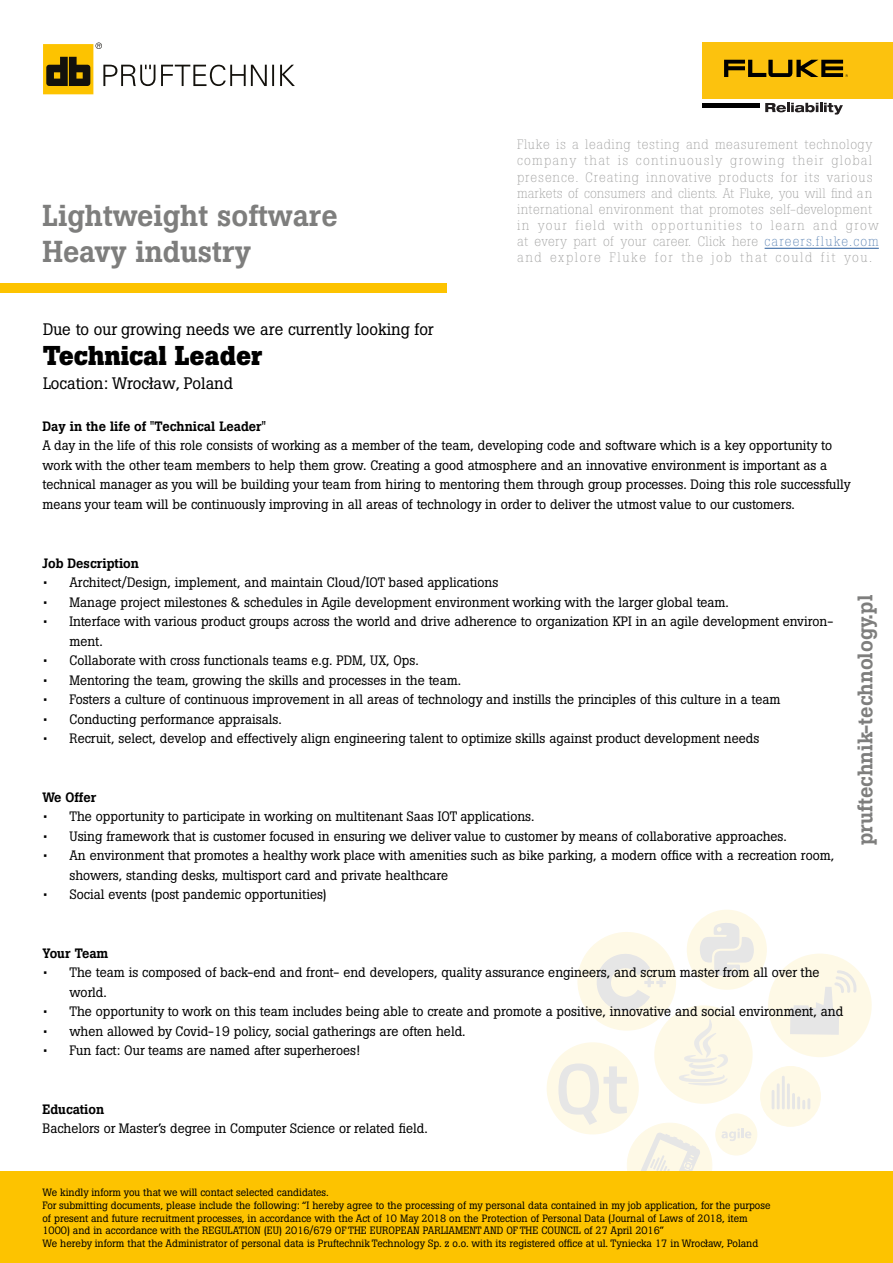
<style>
.page{position:relative;width:893px;height:1263px;background:#fff}
.page>*{position:absolute;margin:0;border:0;box-sizing:border-box;transform-origin:0 0}
.t1{font:500 30px/36px "Boton Pro";color:#7e7e7d}
.t2{font:700 27px "Boton Pro";color:#000}
.t3{font:500 21px "Boton Pro";color:#7e7e7d}
.t4{font:16.5px "Boton Pro";color:#000}
.t5{font:13.5px/19.5px "Boton Pro";color:#000}
.t6{font:300 13.5px/16.2px "Boton Pro";letter-spacing:.04em;color:#7e7e7d}
.t7{font:500 13.5px "Boton Pro";color:#000}
.t8{font:10.5px/12.6px "Boton Pro";color:#000}
.s1{color:#275b9b}
</style>
<div class="page">
<div style="left:578px;top:932px;width:98px;height:98px;background:#fef9e6;border-radius:50%"></div>
<svg style="left:597px;top:954px;width:69px;height:57px"></svg>
<div style="left:688px;top:911px;width:78px;height:77px;background:#fef9e6;border-radius:50%"></div>
<div style="left:687px;top:910px;width:80px;height:80px;border:3px solid #fdc300;border-radius:50%"></div>
<svg style="left:699px;top:923px;width:55px;height:54px"></svg>
<div style="left:770px;top:955px;width:100px;height:101px;background:#fef9e6;border-radius:50%"></div>
<div style="left:768px;top:953px;width:104px;height:104px;border:3px solid #fdc300;border-radius:50%"></div>
<svg style="left:790px;top:969px;width:69px;height:66px"></svg>
<div style="left:655px;top:1006px;width:97px;height:97px;background:#fef9e6;border-radius:50%"></div>
<div style="left:547px;top:1043px;width:91px;height:91px;background:#fef9e6;border-radius:50%"></div>
<div style="left:716px;top:1114px;width:41px;height:41px;background:#fef9e6;border-radius:50%"></div>
<div style="left:715px;top:1113px;width:42px;height:42px;border:1px solid #fdc300;border-radius:50%"></div>
<svg style="left:558px;top:1019px;width:193px;height:152px"></svg>
<div style="left:761px;top:1066px;width:59px;height:60px;background:#fef9e6;border-radius:50%"></div>
<div style="left:760px;top:1066px;width:61px;height:61px;border:1px solid #fdc300;border-radius:50%"></div>
<svg style="left:772px;top:1091px;width:2px;height:17px"></svg>
<hr style="left:777px;top:1085px;width:3px;height:23px;background:#000">
<hr style="left:782px;top:1077px;width:3px;height:31px;background:#000">
<hr style="left:787px;top:1085px;width:3px;height:23px;background:#000">
<hr style="left:792px;top:1094px;width:3px;height:14px;background:#000">
<svg style="left:797px;top:1098px;width:13px;height:10px"></svg>
<div style="left:0;top:1171px;width:893px;height:92px;background:#fdc300"></div>
<div style="left:0;top:284px;width:446px;height:9px;background:#fdc300"></div>
<svg style="left:43px;top:43px;width:252px;height:51px"></svg>
<div style="left:702px;top:43px;width:191px;height:56px;background:#fcc20e"></div>
<svg style="left:724px;top:60px;width:124px;height:17px"></svg>
<div style="left:702px;top:103px;width:57px;height:5px;background:#000"></div>
<svg style="left:765px;top:103px;width:78px;height:12px"></svg>
<hr style="left:765px;top:248px;width:114px;height:1px;background:#275b9b">
<h1 class="t1" style="left:42px;top:197px;width:297px">Lightweight software<br>Heavy industry</h1>
<p class="t6" style="left:517px;top:136px;width:363px">Fluke is a leading testing and measurement technology company that is continuously growing their global presence. Creating innovative products for its various markets of consumers and clients. At Fluke, you will find an international environment that promotes self-development in your field with opportunities to learn and grow at every part of your career. Click here <span class="s1">careers.fluke.com </span>and explore Fluke for the job that could fit you.</p>
<p class="t4" style="left:43px;top:318px;width:392px">Due to our growing needs we are currently looking for</p>
<h2 class="t2" style="left:43px;top:338px;width:221px">Technical Leader</h2>
<p class="t4" style="left:43px;top:372px;width:192px">Location: Wrocław, Poland</p>
<p class="t7" style="left:43px;top:417px;width:225px">Day in the life of "Technical Leader"</p>
<p class="t5" style="left:43px;top:436px;width:810px">A day in the life of this role consists of working as a member of the team, developing code and software which is a key opportunity to work with the other team members to help them grow. Creating a good atmosphere and an innovative environment is important as a technical manager as you will be building your team from hiring to mentoring them through group processes. Doing this role successfully means your team will be continuously improving in all areas of technology in order to deliver the utmost value to our customers.</p>
<p class="t7" style="left:43px;top:554px;width:98px">Job Description</p>
<p class="t5" style="left:43px;top:573px;width:457px">• Architect/Design, implement, and maintain Cloud/IOT based applications</p>
<p class="t5" style="left:43px;top:592px;width:688px">• Manage project milestones &amp; schedules in Agile development environment working with the larger global team.</p>
<p class="t5" style="left:70px;top:612px;width:765px;text-indent:-27px">• Interface with various product groups across the world and drive adherence to organization KPI in an agile development environ&shy;ment.</p>
<p class="t5" style="left:43px;top:651px;width:378px">• Collaborate with cross functionals teams e.g. PDM, UX, Ops.</p>
<p class="t5" style="left:43px;top:670px;width:420px">• Mentoring the team, growing the skills and processes in the team.</p>
<p class="t5" style="left:43px;top:690px;width:739px">• Fosters a culture of continuous improvement in all areas of technology and instills the principles of this culture in a team</p>
<p class="t5" style="left:43px;top:709px;width:241px">• Conducting performance appraisals.</p>
<p class="t5" style="left:43px;top:729px;width:718px">• Recruit, select, develop and effectively align engineering talent to optimize skills against product development needs</p>
<p class="t7" style="left:43px;top:788px;width:55px">We Offer</p>
<p class="t5" style="left:43px;top:807px;width:494px">• The opportunity to participate in working on multitenant Saas IOT applications.</p>
<p class="t5" style="left:43px;top:826px;width:746px">• Using framework that is customer focused in ensuring we deliver value to customer by means of collaborative approaches.</p>
<p class="t5" style="left:70px;top:846px;width:766px;text-indent:-27px">• An environment that promotes a healthy work place with amenities such as bike parking, a modern office with a recreation room, showers, standing desks, multisport card and private healthcare</p>
<p class="t5" style="left:43px;top:885px;width:286px">• Social events (post pandemic opportunities)</p>
<h3 class="t3" style="left:852px;top:845px;width:252px;rotate:-90deg">pruftechnik-technology.pl</h3>
<p class="t7" style="left:43px;top:944px;width:67px">Your Team</p>
<p class="t5" style="left:70px;top:963px;width:752px;text-indent:-27px">• The team is composed of back-end and front- end developers, quality assurance engineers, and scrum master from all over the world.</p>
<p class="t5" style="left:43px;top:1001px;width:802px">• The opportunity to work on this team includes being able to create and promote a positive, innovative and social environment, and</p>
<p class="t5" style="left:43px;top:1021px;width:425px">• when allowed by Covid-19 policy, social gatherings are often held.</p>
<p class="t5" style="left:43px;top:1040px;width:319px">• Fun fact: Our teams are named after superheroes!</p>
<p class="t7" style="left:43px;top:1100px;width:63px">Education</p>
<p class="t5" style="left:43px;top:1118px;width:387px">Bachelors or Master’s degree in Computer Science or related field.</p>
<p class="t8" style="left:43px;top:1186px;width:729px">We kindly inform you that we will contact selected candidates.<br>For submitting documents, please include the following: “I hereby agree to the processing of my personal data contained in my job application, for the purpose of present and future recruitment processes, in accordance with the Act of 10 May 2018 on the Protection of Personal Data (Journal of Laws of 2018, item 1000) and in accordance with the REGULATION (EU) 2016/679 OF THE EUROPEAN PARLIAMENT AND OF THE COUNCIL of 27 April 2016”<br>We hereby inform that the Administrator of personal data is Pruftechnik Technology Sp. z o.o. with its registered office at ul. Tyniecka 17 in Wrocław, Poland</p>
</div>
